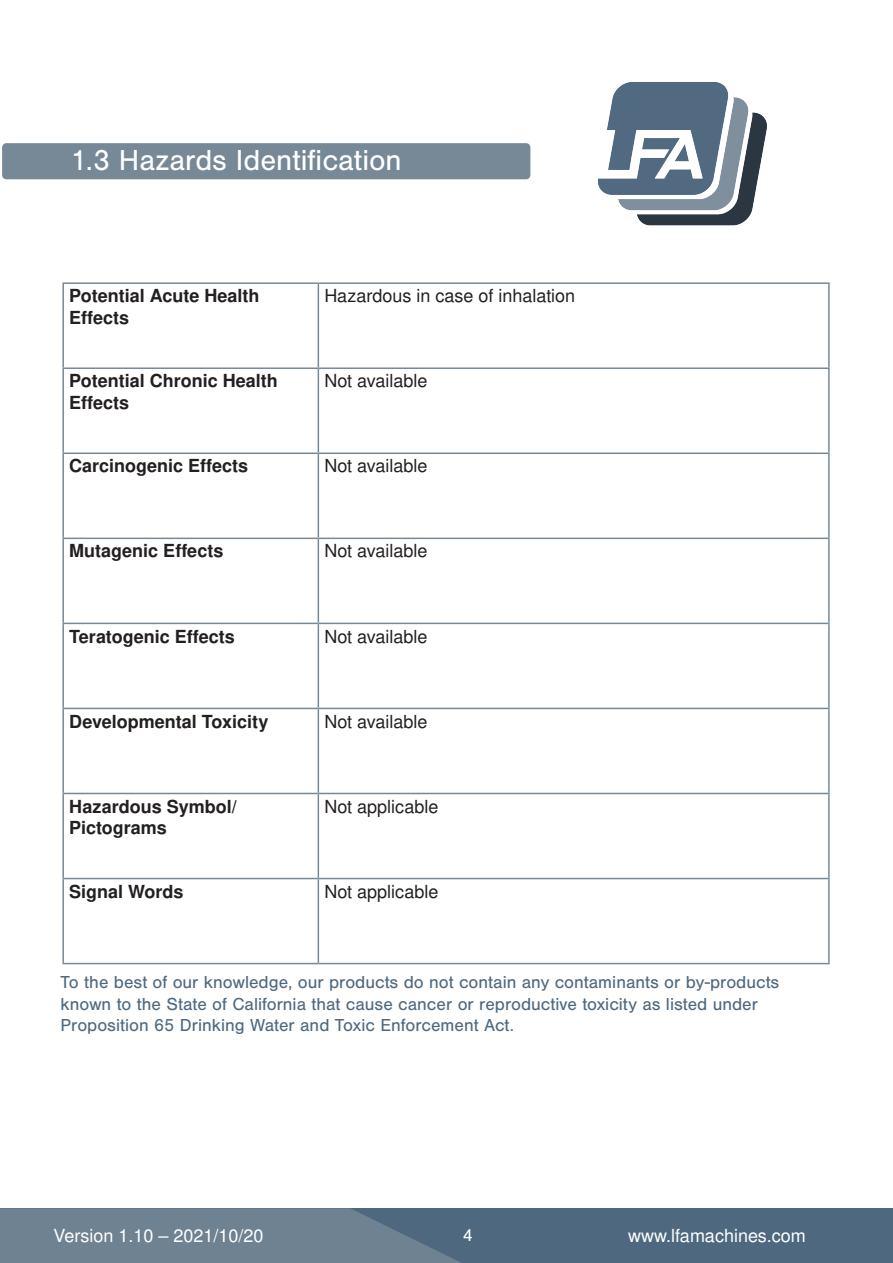
<style>
.page{position:relative;width:893px;height:1263px;background:#fff}
.page>*{position:absolute;margin:0;border:0;box-sizing:border-box;transform-origin:0 0}
.Subheading_1{font:30px "Nimbus San";color:#fff}
.Paragraph_Text_Stand{font:18px/21.6px "Nimbus San";color:#4e697f}
.t1{font:700 18px/21.6px "Nimbus San L";color:#231f20}
.t2{font:18px "Nimbus San L";color:#231f20}
.t3{font:18px "Nimbus San L";color:#fff}
.t4{font:18px "Nimbus San";color:#fff}
</style>
<div class="page">
<div style="left:1px;top:1208px;width:892px;height:55px;background:#4e697f"></div>
<svg style="left:0;top:1208px;width:461px;height:55px;background:#6a7e8f"></svg>
<img style="left:598px;top:82px;width:169px;height:144px">
<div style="left:2px;top:143px;width:528px;height:36px;background:#778997;border-radius:4px"></div>
<hr style="left:62px;top:282px;width:256px;height:2px;background:#778997">
<hr style="left:62px;top:284px;width:2px;height:83px;background:#778997">
<hr style="left:318px;top:282px;width:512px;height:2px;background:#778997">
<hr style="left:318px;top:284px;width:1px;height:83px;background:#778997">
<hr style="left:828px;top:284px;width:2px;height:83px;background:#778997">
<hr style="left:62px;top:367px;width:256px;height:2px;background:#778997">
<hr style="left:62px;top:369px;width:2px;height:83px;background:#778997">
<hr style="left:318px;top:367px;width:512px;height:2px;background:#778997">
<hr style="left:318px;top:369px;width:1px;height:83px;background:#778997">
<hr style="left:828px;top:369px;width:2px;height:83px;background:#778997">
<hr style="left:62px;top:452px;width:256px;height:2px;background:#778997">
<hr style="left:62px;top:454px;width:2px;height:84px;background:#778997">
<hr style="left:318px;top:452px;width:512px;height:2px;background:#778997">
<hr style="left:318px;top:454px;width:1px;height:84px;background:#778997">
<hr style="left:828px;top:454px;width:2px;height:84px;background:#778997">
<hr style="left:62px;top:538px;width:256px;height:1px;background:#778997">
<hr style="left:62px;top:539px;width:2px;height:84px;background:#778997">
<hr style="left:318px;top:538px;width:512px;height:1px;background:#778997">
<hr style="left:318px;top:539px;width:1px;height:84px;background:#778997">
<hr style="left:828px;top:539px;width:2px;height:84px;background:#778997">
<hr style="left:62px;top:623px;width:256px;height:1px;background:#778997">
<hr style="left:62px;top:624px;width:2px;height:84px;background:#778997">
<hr style="left:318px;top:623px;width:512px;height:1px;background:#778997">
<hr style="left:318px;top:624px;width:1px;height:84px;background:#778997">
<hr style="left:828px;top:624px;width:2px;height:84px;background:#778997">
<hr style="left:62px;top:708px;width:256px;height:1px;background:#778997">
<hr style="left:62px;top:709px;width:2px;height:84px;background:#778997">
<hr style="left:318px;top:708px;width:512px;height:1px;background:#778997">
<hr style="left:318px;top:709px;width:1px;height:84px;background:#778997">
<hr style="left:828px;top:709px;width:2px;height:84px;background:#778997">
<hr style="left:62px;top:793px;width:256px;height:1px;background:#778997">
<hr style="left:62px;top:794px;width:2px;height:84px;background:#778997">
<hr style="left:318px;top:793px;width:512px;height:1px;background:#778997">
<hr style="left:318px;top:794px;width:1px;height:84px;background:#778997">
<hr style="left:828px;top:794px;width:2px;height:84px;background:#778997">
<hr style="left:62px;top:878px;width:256px;height:1px;background:#778997">
<hr style="left:62px;top:879px;width:2px;height:84px;background:#778997">
<hr style="left:318px;top:878px;width:512px;height:1px;background:#778997">
<hr style="left:318px;top:879px;width:1px;height:84px;background:#778997">
<hr style="left:828px;top:879px;width:2px;height:84px;background:#778997">
<hr style="left:62px;top:963px;width:256px;height:1px;background:#778997">
<hr style="left:318px;top:963px;width:512px;height:1px;background:#778997">
<p class="Subheading_1" style="left:71px;top:143px;width:333px">1.3 Hazards Identification</p>
<p class="t1" style="left:69px;top:285px;width:192px">Potential Acute Health<br>Effects</p>
<p class="t2" style="left:324px;top:283px;width:252px">Hazardous in case of inhalation</p>
<p class="t1" style="left:69px;top:370px;width:210px">Potential Chronic Health<br>Effects</p>
<p class="t2" style="left:324px;top:368px;width:105px">Not available</p>
<p class="t1" style="left:69px;top:455px;width:181px">Carcinogenic Effects</p>
<p class="t2" style="left:324px;top:453px;width:105px">Not available</p>
<p class="t1" style="left:69px;top:540px;width:156px">Mutagenic Effects</p>
<p class="t2" style="left:324px;top:538px;width:105px">Not available</p>
<p class="t1" style="left:69px;top:625px;width:167px">Teratogenic Effects</p>
<p class="t2" style="left:324px;top:623px;width:105px">Not available</p>
<p class="t1" style="left:69px;top:710px;width:201px">Developmental Toxicity</p>
<p class="t2" style="left:324px;top:708px;width:105px">Not available</p>
<p class="t1" style="left:69px;top:795px;width:169px">Hazardous Symbol/<br>Pictograms</p>
<p class="t2" style="left:324px;top:793px;width:116px">Not applicable</p>
<p class="t1" style="left:69px;top:880px;width:116px">Signal Words</p>
<p class="t2" style="left:324px;top:878px;width:116px">Not applicable</p>
<p class="Paragraph_Text_Stand" style="left:61px;top:971px;width:720px">To the best of our knowledge, our products do not contain any contaminants or by-products known to the State of California that cause cancer or reproductive toxicity as listed under<br>Proposition 65 Drinking Water and Toxic Enforcement Act.</p>
<p class="t3" style="left:53px;top:1222px;width:212px">Version 1.10 – 2021/10/20</p>
<p class="t4" style="left:456px;top:1225px;width:12px">4</p>
<p class="t3" style="left:628px;top:1223px;width:179px">www.lfamachines.com</p>
<p class="t4" style="left:463px;top:1225px;width:12px">4</p>
</div>
